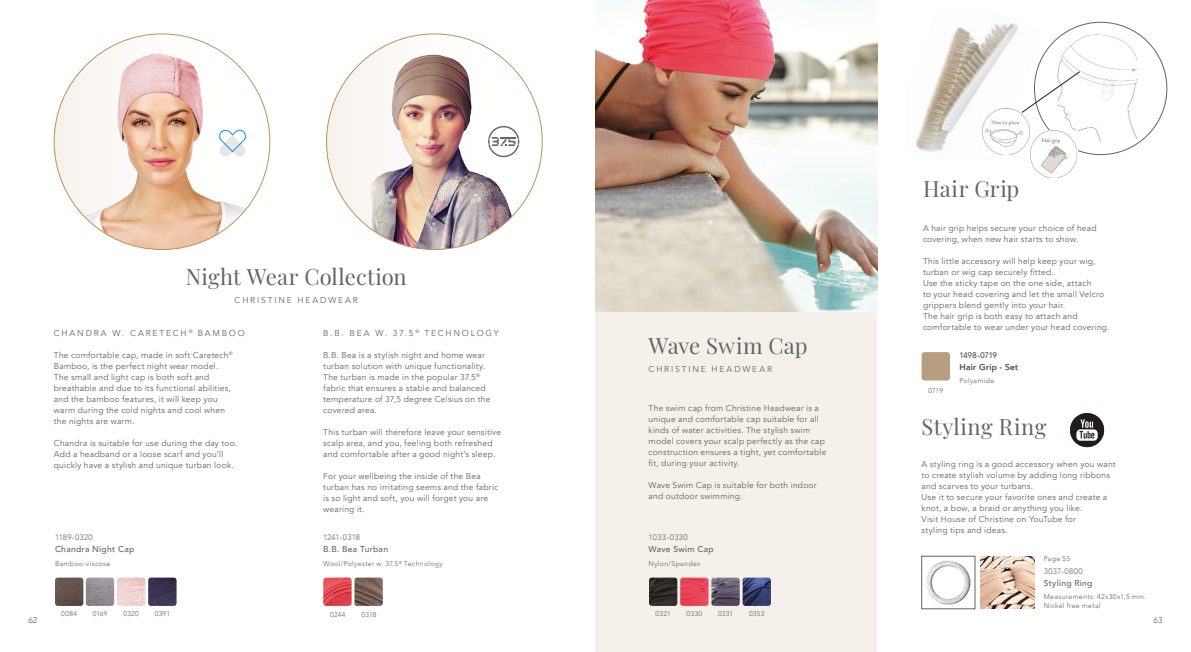
<style>
.page{position:relative;width:1191px;height:652px;background:#fff}
.page>*{position:absolute;margin:0;border:0;box-sizing:border-box;transform-origin:0 0}
.t1{font:22px "Playfair Display";letter-spacing:.015em;color:#646463}
.t2{font:8.5px/11px "Avenir";letter-spacing:.025em;color:#646463}
.Overview_-_stylenr{font:500 8.5px "Avenir";letter-spacing:.035em;color:#646463}
.t3{font:8.5px "Avenir";letter-spacing:.21em;color:#646463}
.t4{font:8.5px "Avenir";letter-spacing:.205em;color:#646463}
.t5{font:8.5px "Avenir";letter-spacing:.215em;color:#646463}
.Overview_-_style_name{font:500 8.5px "Avenir";letter-spacing:.04em;color:#646463}
.t6{font:300 8.5px "Avenir";color:#646463}
.Overview_-_stylenr-2{font:300 8px "Avenir";letter-spacing:.005em;color:#646463}
.Overview_-_stylenr-3{font:300 8px "Avenir";letter-spacing:.04em;color:#646463}
.Overview_-_stylenr-4{font:300 8px "Avenir";letter-spacing:.06em;color:#646463}
.Overview_-_kvalitet{font:300 7px "Avenir";letter-spacing:.045em;color:#646463}
.Overview_-_colorcode{font:300 7px "Avenir";letter-spacing:.035em;color:#646463}
.overview_-_sidetal{font:300 7px "Avenir";letter-spacing:.04em;color:#646463}
.Bodytext{font:300 7px "Avenir";color:#646463}
</style>
<div class="page">
<svg style="left:54px;top:34px;width:216px;height:216px"></svg>
<img style="left:83px;top:54px;width:164px;height:196px">
<svg style="left:326px;top:34px;width:216px;height:216px"></svg>
<img style="left:369px;top:55px;width:143px;height:195px">
<svg style="left:488px;top:126px;width:31px;height:31px"></svg>
<svg style="left:218px;top:125px;width:31px;height:31px"></svg>
<img style="left:148px;top:578px;width:29px;height:28px">
<img style="left:55px;top:578px;width:28px;height:28px">
<img style="left:86px;top:578px;width:28px;height:28px">
<img style="left:117px;top:578px;width:28px;height:28px">
<img style="left:323px;top:578px;width:28px;height:28px">
<img style="left:354px;top:578px;width:29px;height:28px">
<div style="left:595px;top:0;width:282px;height:652px;background:#f5f0ea"></div>
<img style="left:595px;top:0;width:282px;height:312px">
<img style="left:649px;top:578px;width:28px;height:28px">
<img style="left:680px;top:578px;width:28px;height:28px">
<img style="left:711px;top:578px;width:28px;height:28px">
<img style="left:742px;top:578px;width:29px;height:28px">
<img style="left:916px;top:23px;width:127px;height:129px">
<img style="left:982px;top:108px;width:51px;height:47px">
<div style="left:1034px;top:22px;width:132px;height:133px;background:#fff;border-radius:50%"></div>
<img style="left:1057px;top:34px;width:80px;height:108px">
<svg style="left:1021px;top:71px;width:59px;height:42px"></svg>
<img style="left:1030px;top:131px;width:47px;height:47px">
<img style="left:926px;top:560px;width:45px;height:45px">
<div style="left:921px;top:556px;width:54px;height:53px;border:1px solid #646463"></div>
<div style="left:1070px;top:413px;width:34px;height:34px;background:#1d1d1b;border-radius:50%"></div>
<svg style="left:1076px;top:419px;width:21px;height:22px"></svg>
<img style="left:981px;top:556px;width:53px;height:53px">
<img style="left:921px;top:352px;width:29px;height:28px">
<p class="t1" style="left:186px;top:259px;width:222px">Night Wear Collection</p>
<p class="t3" style="left:235px;top:295px;width:125px">CHRISTINE HEADWEAR</p>
<p class="t5" style="left:54px;top:328px;width:192px">CHANDRA W. CARETECH <sup>®</sup> BAMBOO</p>
<p class="t4" style="left:323px;top:328px;width:177px">B.B. BEA W. 37.5 <sup>®</sup> TECHNOLOGY</p>
<p class="t2" style="left:54px;top:350px;width:180px">The comfortable cap, made in soft Caretech<sup>® </sup>Bamboo, is the perfect night wear model.<br>The small and light cap is both soft and breathable and due to its functional abilities, and the bamboo features, it will keep you warm during the cold nights and cool when the nights are warm.</p>
<p class="t2" style="left:54px;top:438px;width:185px">Chandra is suitable for use during the day too.<br>Add a headband or a loose scarf and you’ll quickly have a stylish and unique turban look.</p>
<p class="t2" style="left:323px;top:350px;width:169px">B.B. Bea is a stylish night and home wear turban solution with unique functionality.<br>The turban is made in the popular 37.5<sup>® </sup>fabric that ensures a stable and balanced temperature of 37,5 degree Celsius on the covered area.</p>
<p class="t2" style="left:323px;top:427px;width:179px">This turban will therefore leave your sensitive scalp area, and you, feeling both refreshed and comfortable after a good night’s sleep.</p>
<p class="t2" style="left:323px;top:471px;width:177px">For your wellbeing the inside of the Bea turban has no irritating seems and the fabric is so light and soft, you will forget you are wearing it.</p>
<p class="Overview_-_stylenr-3" style="left:55px;top:533px;width:39px">1189-0320</p>
<p class="Overview_-_style_name" style="left:55px;top:542px;width:81px">Chandra Night Cap</p>
<p class="Overview_-_stylenr-2" style="left:323px;top:533px;width:38px">1241-0318</p>
<p class="Overview_-_stylenr" style="left:323px;top:542px;width:66px">B.B. Bea Turban</p>
<p class="t1" style="left:648px;top:328px;width:160px">Wave Swim Cap</p>
<p class="t3" style="left:648px;top:364px;width:125px">CHRISTINE HEADWEAR</p>
<p class="t2" style="left:648px;top:403px;width:179px">The swim cap from Christine Headwear is a unique and comfortable cap suitable for all kinds of water activities. The stylish swim model covers your scalp perfectly as the cap construction ensures a tight, yet comfortable fit, during your activity.</p>
<p class="t2" style="left:648px;top:480px;width:169px">Wave Swim Cap is suitable for both indoor and outdoor swimming.</p>
<p class="Overview_-_stylenr-3" style="left:648px;top:533px;width:41px">1033-0330</p>
<p class="Overview_-_stylenr" style="left:648px;top:542px;width:67px">Wave Swim Cap</p>
<p class="Overview_-_kvalitet" style="left:55px;top:559px;width:57px">Bamboo-viscose</p>
<p class="Overview_-_kvalitet" style="left:323px;top:559px;width:121px">Wool/Polyester w. 37.5<sup>®</sup> Technology</p>
<p class="Overview_-_kvalitet" style="left:648px;top:559px;width:53px">Nylon/Spandex</p>
<p class="t1" style="left:923px;top:171px;width:98px">Hair Grip</p>
<p class="t2" style="left:923px;top:222px;width:175px">A hair grip helps secure your choice of head covering, when new hair starts to show.</p>
<p class="t2" style="left:923px;top:255px;width:188px">This little accessory will help keep your wig, turban or wig cap securely fitted.<br>Use the sticky tape on the one side, attach<br>to your head covering and let the small Velcro grippers blend gently into your hair.<br>The hair grip is both easy to attach and comfortable to wear under your head covering.</p>
<p class="Overview_-_stylenr-2" style="left:959px;top:350px;width:39px">1498-0719</p>
<p class="Overview_-_stylenr" style="left:959px;top:360px;width:60px">Hair Grip - Set</p>
<p class="Bodytext" style="left:928px;top:386px;width:16px">0719</p>
<p class="Overview_-_kvalitet" style="left:959px;top:376px;width:36px">Polyamide</p>
<p class="t1" style="left:921px;top:410px;width:126px">Styling Ring</p>
<p class="t2" style="left:921px;top:459px;width:196px">A styling ring is a good accessory when you want to create stylish volume by adding long ribbons and scarves to your turbans.</p>
<p class="t2" style="left:921px;top:492px;width:187px">Use it to secure your favorite ones and create a knot, a bow, a braid or anything you like.</p>
<p class="t2" style="left:921px;top:514px;width:156px">Visit House of Christine on YouTube for styling tips and ideas.</p>
<p class="overview_-_sidetal" style="left:1043px;top:555px;width:28px">Page 55</p>
<p class="Overview_-_stylenr-4" style="left:1043px;top:567px;width:40px">3037-0800</p>
<p class="Overview_-_stylenr" style="left:1043px;top:576px;width:50px">Styling Ring</p>
<p class="Overview_-_kvalitet" style="left:1043px;top:593px;width:104px">Measurements: 42x30x1,5 mm.</p>
<p class="Overview_-_kvalitet" style="left:1043px;top:602px;width:58px">Nickel free metal</p>
<p class="Overview_-_colorcode" style="left:61px;top:609px;width:17px">0084</p>
<p class="Overview_-_colorcode" style="left:93px;top:609px;width:16px">0169</p>
<p class="Overview_-_colorcode" style="left:123px;top:609px;width:17px">0320</p>
<p class="Overview_-_colorcode" style="left:155px;top:609px;width:17px">0391</p>
<p class="Overview_-_colorcode" style="left:330px;top:611px;width:17px">0244</p>
<p class="Overview_-_colorcode" style="left:361px;top:611px;width:16px">0318</p>
<p class="Overview_-_colorcode" style="left:655px;top:609px;width:17px">0321</p>
<p class="Overview_-_colorcode" style="left:686px;top:609px;width:17px">0330</p>
<p class="Overview_-_colorcode" style="left:718px;top:609px;width:17px">0331</p>
<p class="Overview_-_colorcode" style="left:749px;top:609px;width:17px">0353</p>
<p class="t6" style="left:28px;top:615px;width:10px">62</p>
<p class="t6" style="left:1153px;top:615px;width:10px">63</p>
</div>
